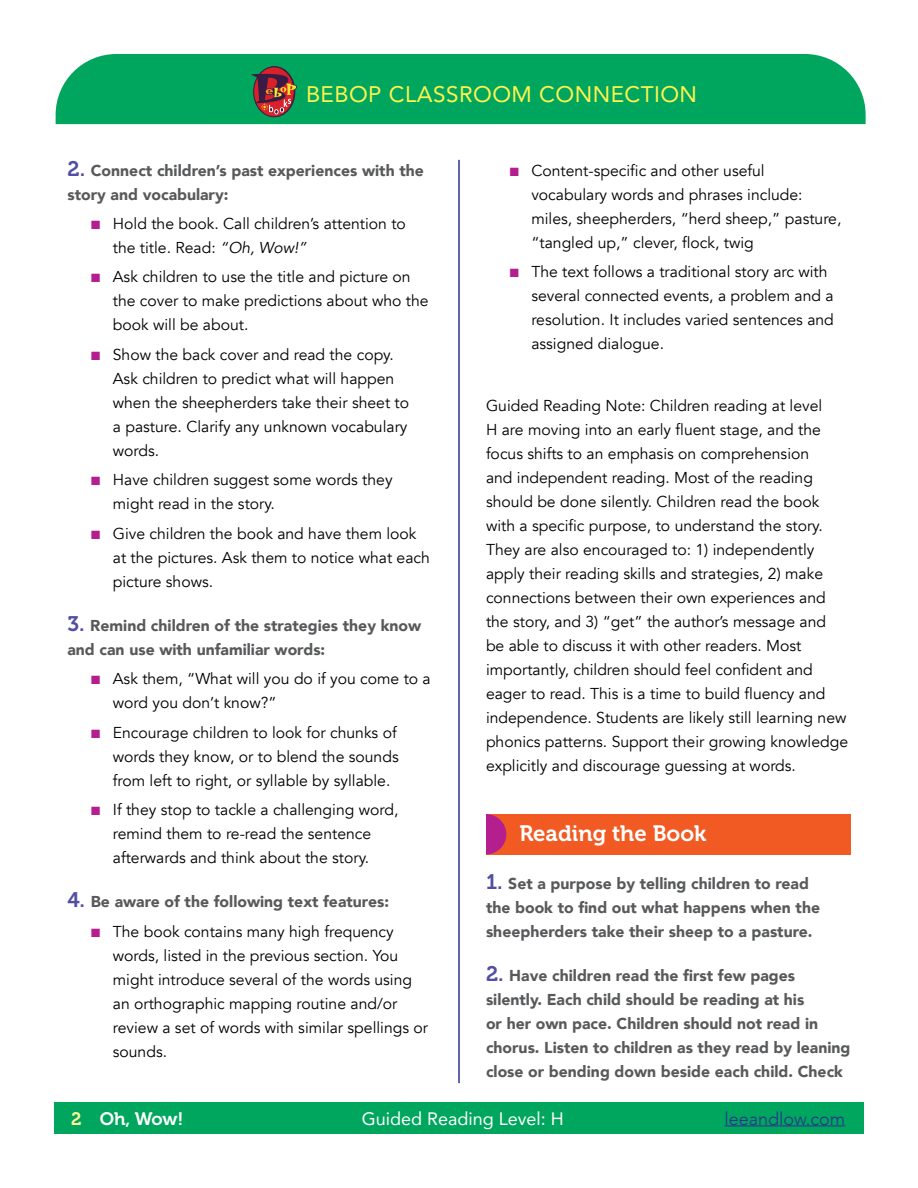
<style>
.page{position:relative;width:918px;height:1188px;background:#fff}
.page>*{position:absolute;margin:0;border:0;box-sizing:border-box;transform-origin:0 0}
.t1{font:22.5px "Avenir";letter-spacing:.02em;color:#fff450}
.t2{font:22.2px "Museo 700";color:#fff}
.t3{font:18px "Avenir";color:#fff}
.t4{font:300 18px "Avenir";color:#2e3092}
.t5{font:18px "Museo 700";color:#fff}
.t6{font:15.75px/24px "Avenir";color:#000}
.t7{font:900 15.75px/24px "Avenir";color:#58595b}
.s1{font-family:"Museo 700";font-weight:400;font-size:21px;color:#524fa1}
.s2{color:#b41e8e}
.s3{font-style:italic}
.s4{color:#fff799}
</style>
<div class="page">
<div style="left:486px;top:814px;width:364px;height:41px;background:#f15a22"></div>
<svg style="left:486px;top:814px;width:20px;height:40px"></svg>
<hr style="left:458px;top:160px;width:2px;height:923px;background:#2e3092">
<div style="left:56px;top:54px;width:810px;height:70px;background:#00a65d"></div>
<div style="left:54px;top:1103px;width:810px;height:31px;background:#00a65d"></div>
<hr style="left:725px;top:1125px;width:120px;height:1px;background:#2e3092">
<svg style="left:254px;top:67px;width:40px;height:50px"></svg>
<div style="left:253px;top:66px;width:42px;height:51px;border:1px solid #391b46;border-radius:50%"></div>
<svg style="left:251px;top:74px;width:46px;height:40px;background:#7a4c43"></svg>
<h1 class="t1" style="left:306px;top:76px;width:393px">BEBOP CLASSROOM CONNECTION</h1>
<p class="t7" style="left:68px;top:158px;width:358px"><span class="s1">2.</span> Connect children’s past experiences with the story and vocabulary:</p>
<p class="t6" style="left:113px;top:212px;width:295px;text-indent:-22px"><span class="s2">■</span> Hold the book. Call children’s attention to the title. Read: <span class="s3">“Oh, Wow!”</span></p>
<p class="t6" style="left:113px;top:265px;width:317px;text-indent:-22px"><span class="s2">■</span> Ask children to use the title and picture on the cover to make predictions about who the book will be about.</p>
<p class="t6" style="left:113px;top:343px;width:298px;text-indent:-22px"><span class="s2">■</span> Show the back cover and read the copy.<br>Ask children to predict what will happen when the sheepherders take their sheet to a pasture. Clarify any unknown vocabulary words.</p>
<p class="t6" style="left:113px;top:468px;width:281px;text-indent:-22px"><span class="s2">■</span> Have children suggest some words they might read in the story.</p>
<p class="t6" style="left:113px;top:521px;width:319px;text-indent:-22px"><span class="s2">■</span> Give children the book and have them look at the pictures. Ask them to notice what each picture shows.</p>
<p class="t7" style="left:68px;top:613px;width:355px"><span class="s1">3.</span> Remind children of the strategies they know and can use with unfamiliar words:</p>
<p class="t6" style="left:113px;top:667px;width:319px;text-indent:-22px"><span class="s2">■</span> Ask them, “What will you do if you come to a word you don’t know?”</p>
<p class="t6" style="left:113px;top:721px;width:287px;text-indent:-22px"><span class="s2">■</span> Encourage children to look for chunks of words they know, or to blend the sounds from left to right, or syllable by syllable.</p>
<p class="t6" style="left:91px;top:798px;width:309px;text-align:center"><span class="s2">■</span> If they stop to tackle a challenging word, remind them to re-read the sentence afterwards and think about the story.</p>
<p class="t7" style="left:68px;top:889px;width:323px"><span class="s1">4.</span> Be aware of the following text features:</p>
<p class="t6" style="left:113px;top:920px;width:317px;text-indent:-22px"><span class="s2">■</span> The book contains many high frequency words, listed in the previous section. You might introduce several of the words using an orthographic mapping routine and/or review a set of words with similar spellings or sounds.</p>
<p class="t6" style="left:531px;top:158px;width:312px;text-indent:-22px"><span class="s2">■</span> Content-specific and other useful vocabulary words and phrases include: miles, sheepherders, “herd sheep,” pasture, “tangled up,” clever, flock, twig</p>
<p class="t6" style="left:531px;top:260px;width:304px;text-indent:-22px"><span class="s2">■</span> The text follows a traditional story arc with several connected events, a problem and a resolution. It includes varied sentences and assigned dialogue.</p>
<p class="t6" style="left:486px;top:393px;width:364px">Guided Reading Note: Children reading at level<br>H are moving into an early fluent stage, and the focus shifts to an emphasis on comprehension<br>and independent reading. Most of the reading should be done silently. Children read the book with a specific purpose, to understand the story.<br>They are also encouraged to: 1) independently apply their reading skills and strategies, 2) make connections between their own experiences and the story, and 3) “get” the author’s message and be able to discuss it with other readers. Most importantly, children should feel confident and eager to read. This is a time to build fluency and independence. Students are likely still learning new phonics patterns. Support their growing knowledge explicitly and discourage guessing at words.</p>
<h2 class="t2" style="left:519px;top:821px;width:188px">Reading the Book</h2>
<p class="t7" style="left:486px;top:871px;width:336px"><span class="s1">1.</span> Set a purpose by telling children to read the book to find out what happens when the sheepherders take their sheep to a pasture.</p>
<p class="t7" style="left:486px;top:963px;width:366px"><span class="s1">2.</span> Have children read the first few pages silently. Each child should be reading at his<br>or her own pace. Children should not read in chorus. Listen to children as they read by leaning close or bending down beside each child. Check</p>
<p class="t5" style="left:71px;top:1108px;width:114px"><span class="s4">2</span> Oh, Wow!</p>
<p class="t3" style="left:362px;top:1104px;width:204px">Guided Reading Level: H</p>
<p class="t4" style="left:725px;top:1108px;width:122px">leeandlow.com</p>
</div>
